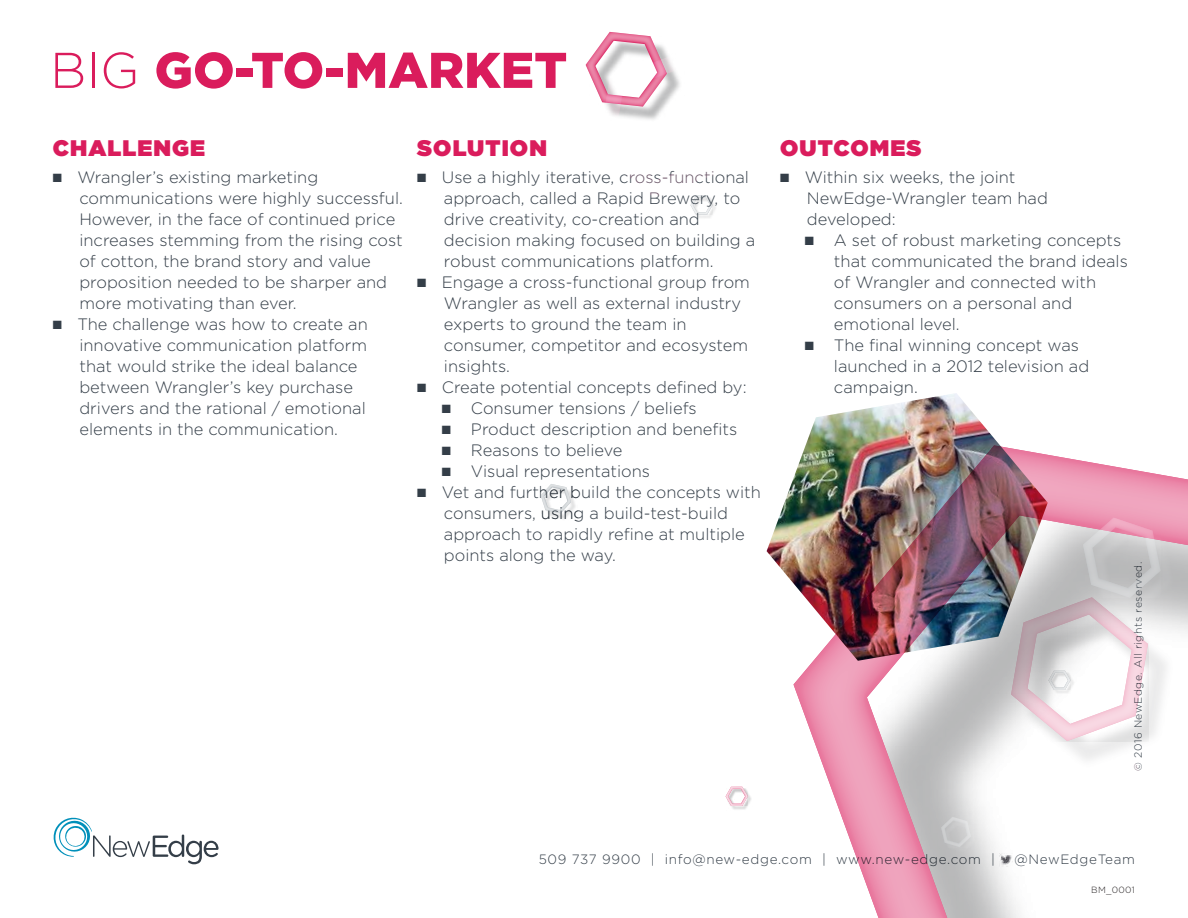
<style>
.page{position:relative;width:1188px;height:918px;background:#fff}
.page>*{position:absolute;margin:0;border:0;box-sizing:border-box;transform-origin:0 0}
.t1{font:900 50.1px "Gotham";color:#da1c5c}
.t2{font:900 22.5px "Gotham";letter-spacing:.05em;color:#da1c5c}
.t3{font:300 16.5px/21px "Gotham";color:#343e48}
.t4{font:300 13.5px "Gotham";letter-spacing:.05em;color:#343e48}
.t5{font:300 10.5px "Gotham";letter-spacing:.05em;color:#343e48}
.t6{font:300 9px "Gotham";letter-spacing:.03em;color:#231f20}
.s1{font-weight:300}
</style>
<div class="page">
<img style="left:767px;top:393px;width:233px;height:191px">
<svg style="left:53px;top:817px;width:166px;height:47px"></svg>
<img style="left:548px;top:492px;width:28px;height:27px">
<svg style="left:541px;top:484px;width:30px;height:30px"></svg>
<img style="left:794px;top:445px;width:394px;height:473px">
<img style="left:731px;top:794px;width:20px;height:16px">
<svg style="left:726px;top:787px;width:22px;height:19px"></svg>
<img style="left:1000px;top:844px;width:69px;height:13px">
<img style="left:943px;top:818px;width:35px;height:36px">
<svg style="left:941px;top:817px;width:30px;height:30px"></svg>
<img style="left:1161px;top:522px;width:17px;height:83px">
<svg style="left:586px;top:32px;width:130px;height:183px"></svg>
<img style="left:1161px;top:605px;width:18px;height:167px">
<svg style="left:996px;top:518px;width:165px;height:326px"></svg>
<svg style="left:1000px;top:854px;width:12px;height:12px"></svg>
<h1 class="t1" style="left:50px;top:36px;width:519px"><span class="s1">BIG</span> GO-TO-MARKET</h1>
<h2 class="t2" style="left:53px;top:132px;width:154px">CHALLENGE</h2>
<h2 class="t2" style="left:417px;top:132px;width:131px">SOLUTION</h2>
<h2 class="t2" style="left:780px;top:132px;width:143px">OUTCOMES</h2>
<p class="t3" style="left:79px;top:166px;width:325px;text-indent:-27px">■ Wrangler’s existing marketing communications were highly successful.<br>However, in the face of continued price increases stemming from the rising cost of cotton, the brand story and value proposition needed to be sharper and more motivating than ever.</p>
<p class="t3" style="left:79px;top:313px;width:290px;text-indent:-27px">■ The challenge was how to create an innovative communication platform that would strike the ideal balance between Wrangler’s key purchase drivers and the rational / emotional elements in the communication.</p>
<p class="t3" style="left:444px;top:166px;width:313px;text-indent:-27px">■ Use a highly iterative, cross-functional approach, called a Rapid Brewery, to drive creativity, co-creation and decision making focused on building a robust communications platform.</p>
<p class="t3" style="left:444px;top:271px;width:308px;text-indent:-27px">■ Engage a cross-functional group from<br>Wrangler as well as external industry experts to ground the team in consumer, competitor and ecosystem insights.</p>
<p class="t3" style="left:417px;top:376px;width:331px">■ Create potential concepts defined by:</p>
<p class="t3" style="left:442px;top:397px;width:256px">■ Consumer tensions / beliefs</p>
<p class="t3" style="left:442px;top:418px;width:297px">■ Product description and benefits</p>
<p class="t3" style="left:442px;top:439px;width:182px">■ Reasons to believe</p>
<p class="t3" style="left:442px;top:460px;width:210px">■ Visual representations</p>
<p class="t3" style="left:444px;top:481px;width:319px;text-indent:-27px">■ Vet and further build the concepts with consumers, using a build-test-build approach to rapidly refine at multiple points along the way.</p>
<p class="t3" style="left:807px;top:166px;width:243px;text-indent:-27px">■ Within six weeks, the joint<br>NewEdge-Wrangler team had developed:</p>
<p class="t3" style="left:834px;top:229px;width:295px;text-indent:-29px">■ A set of robust marketing concepts that communicated the brand ideals of Wrangler and connected with consumers on a personal and emotional level.</p>
<p class="t3" style="left:834px;top:334px;width:257px;text-indent:-29px">■ The final winning concept was launched in a 2012 television ad campaign.</p>
<p class="t5" style="left:1132px;top:771px;width:211px;rotate:-90deg">© 2016 NewEdge. All rights reserved.</p>
<p class="t4" style="left:539px;top:851px;width:458px">509 737 9900 | info@new-edge.com | www.new-edge.com |</p>
<p class="t4" style="left:1015px;top:851px;width:122px">@NewEdgeTeam</p>
<p class="t6" style="left:1091px;top:884px;width:45px">BM_0001</p>
</div>
